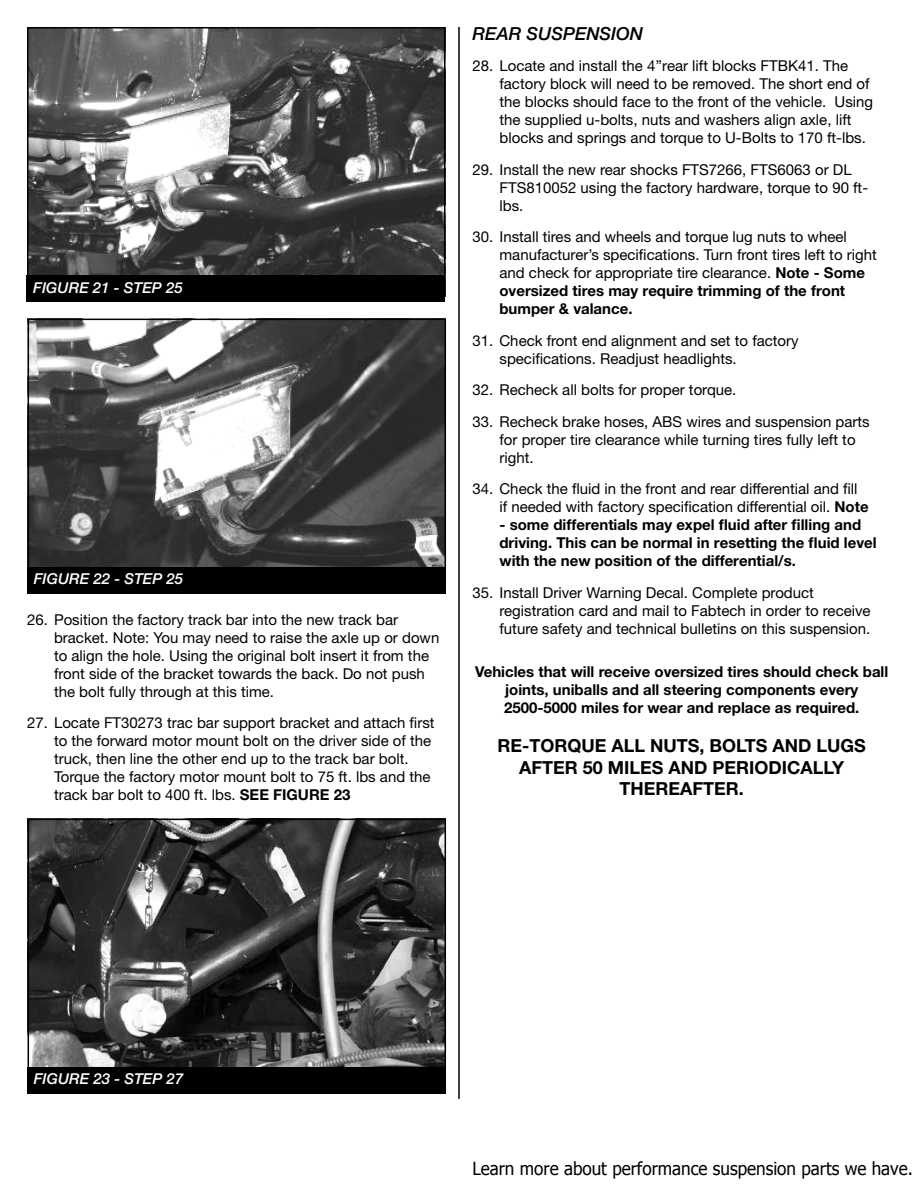
<style>
.page{position:relative;width:918px;height:1188px;background:#fff}
.page>*{position:absolute;margin:0;border:0;box-sizing:border-box;transform-origin:0 0}
.t1{font:700 18px/21.6px "Helvetica Neue LT Std";color:#000;text-align:center}
.t2{font:18px "Tahoma";color:#000;scale:.95 1}
.t3{font:italic 500 18px "Helvetica Neue LT Std";color:#000}
.t4{font:15px/18px "Helvetica Neue LT Std";color:#000}
.t5{font:700 15px/18px "Helvetica Neue LT Std";color:#000}
.t6{font:italic 500 15px "Helvetica Neue LT Std";color:#fff}
.s1{font-weight:700}
</style>
<div class="page">
<hr style="left:458px;top:27px;width:2px;height:1072px;background:#000">
<img style="left:30px;top:30px;width:413px;height:245px">
<div style="left:27px;top:27px;width:419px;height:270px;border:2px solid #000"></div>
<div style="left:26px;top:275px;width:419px;height:27px;background:#000"></div>
<img style="left:31px;top:322px;width:412px;height:245px">
<div style="left:28px;top:319px;width:418px;height:270px;border:2px solid #000"></div>
<div style="left:27px;top:567px;width:419px;height:27px;background:#000"></div>
<img style="left:31px;top:822px;width:412px;height:245px">
<div style="left:28px;top:819px;width:418px;height:270px;border:2px solid #000"></div>
<div style="left:27px;top:1067px;width:419px;height:27px;background:#000"></div>
<p class="t6" style="left:33px;top:279px;width:151px">FIGURE 21 - STEP 25</p>
<p class="t6" style="left:34px;top:570px;width:151px">FIGURE 22 - STEP 25</p>
<p class="t4" style="left:54px;top:610px;width:387px;text-indent:-27px">26. Position the factory track bar into the new track bar bracket. Note: You may need to raise the axle up or down to align the hole. Using the original bolt insert it from the front side of the bracket towards the back. Do not push the bolt fully through at this time.</p>
<p class="t4" style="left:54px;top:714px;width:382px;text-indent:-27px">27. Locate FT30273 trac bar support bracket and attach first to the forward motor mount bolt on the driver side of the truck, then line the other end up to the track bar bolt.<br>Torque the factory motor mount bolt to 75 ft. lbs and the track bar bolt to 400 ft. lbs. <span class="s1">SEE FIGURE 23</span></p>
<p class="t3" style="left:472px;top:23px;width:172px">REAR SUSPENSION</p>
<p class="t4" style="left:500px;top:57px;width:375px;text-indent:-27px">28. Locate and install the 4’’rear lift blocks FTBK41. The factory block will need to be removed. The short end of the blocks should face to the front of the vehicle. Using the supplied u-bolts, nuts and washers align axle, lift blocks and springs and torque to U-Bolts to 170 ft-lbs.</p>
<p class="t4" style="left:500px;top:160px;width:370px;text-indent:-27px">29. Install the new rear shocks FTS7266, FTS6063 or DL<br>FTS810052 using the factory hardware, torque to 90 ft&shy;lbs.</p>
<p class="t4" style="left:500px;top:228px;width:379px;text-indent:-27px">30. Install tires and wheels and torque lug nuts to wheel manufacturer’s specifications. Turn front tires left to right and check for appropriate tire clearance. <span class="s1">Note - Some oversized tires may require trimming of the front bumper &amp; valance.</span></p>
<p class="t4" style="left:500px;top:331px;width:301px;text-indent:-27px">31. Check front end alignment and set to factory specifications. Readjust headlights.</p>
<p class="t4" style="left:472px;top:381px;width:265px">32. Recheck all bolts for proper torque.</p>
<p class="t4" style="left:500px;top:412px;width:372px;text-indent:-27px">33. Recheck brake hoses, ABS wires and suspension parts for proper tire clearance while turning tires fully left to right.</p>
<p class="t4" style="left:500px;top:480px;width:371px;text-indent:-27px">34. Check the fluid in the front and rear differential and fill if needed with factory specification differential oil. <span class="s1">Note</span></p>
<p class="t5" style="left:500px;top:516px;width:379px">- some differentials may expel fluid after filling and driving. This can be normal in resetting the fluid level with the new position of the differential/s.</p>
<p class="t4" style="left:500px;top:583px;width:373px;text-indent:-27px">35. Install Driver Warning Decal. Complete product registration card and mail to Fabtech in order to receive future safety and technical bulletins on this suspension.</p>
<p class="t5" style="left:475px;top:662px;width:415px;text-align:center">Vehicles that will receive oversized tires should check ball joints, uniballs and all steering components every<br>2500-5000 miles for wear and replace as required.</p>
<p class="t1" style="left:498px;top:735px;width:370px">RE-TORQUE ALL NUTS, BOLTS AND LUGS<br>AFTER 50 MILES AND PERIODICALLY<br>THEREAFTER.</p>
<p class="t6" style="left:34px;top:1070px;width:151px">FIGURE 23 - STEP 27</p>
<p class="t2" style="left:472px;top:1156px;width:465px">Learn more about performance suspension parts we have.</p>
</div>
